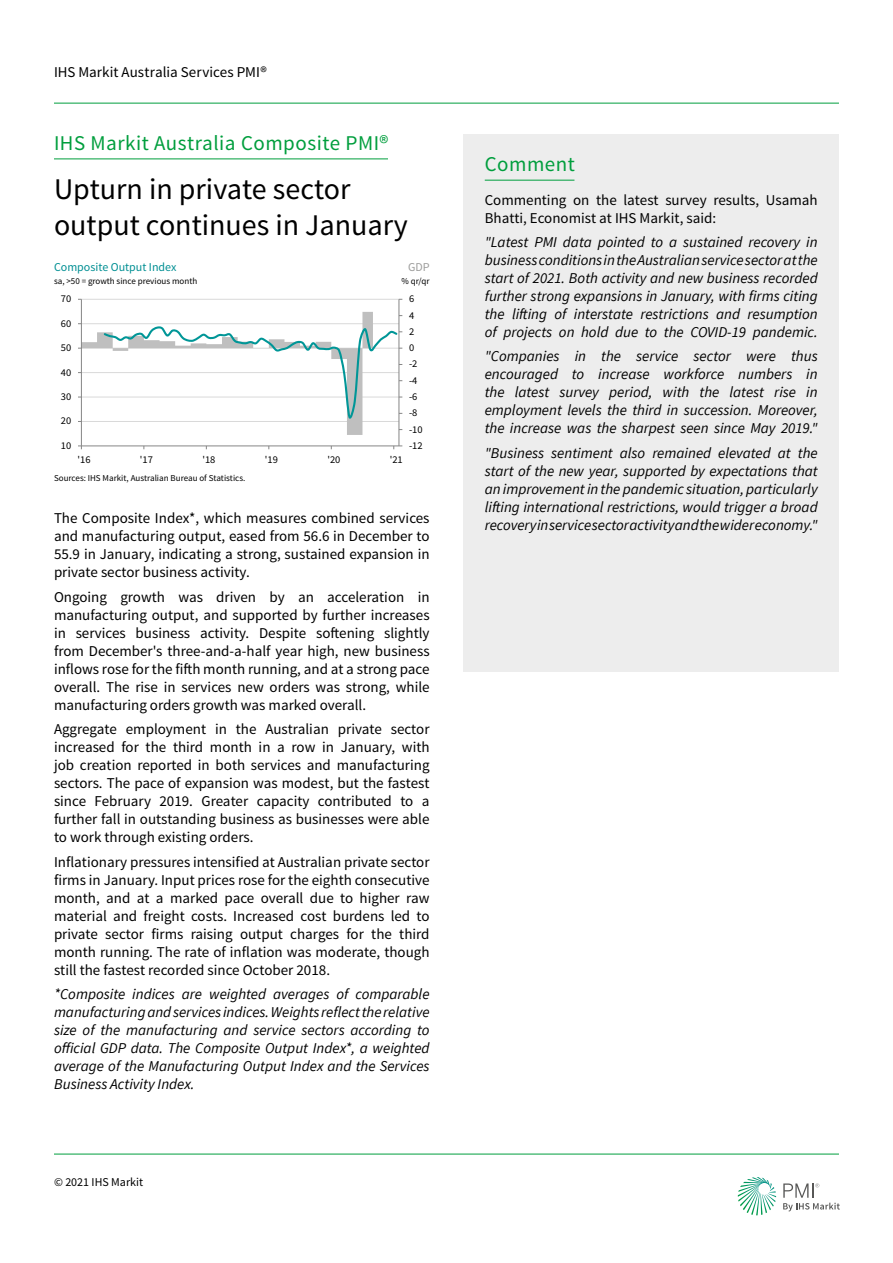
<style>
.page{position:relative;width:893px;height:1263px;background:#fff}
.page>*{position:absolute;margin:0;border:0;box-sizing:border-box;transform-origin:0 0}
.t1{font:30px/36px "Source Sans Pro";color:#000}
.t2{font:21px "Source Sans Pro";letter-spacing:.025em;color:#009e3d}
.t3{font:15px/18px "Source Sans Pro";color:#000;text-align:justify}
.t4{font:italic 15px/18px "Source Sans Pro";color:#000;text-align:justify}
.t5{font:12px "Source Sans Pro";color:#008f93}
.t6{font:12px "Source Sans Pro";color:#000}
.t7{font:12px "Source Sans Pro";color:#9d9d9c}
.t8{font:10.35px "Source Sans Pro";letter-spacing:-.005em;color:#000}
.t9{font:9px "Source Sans Pro";color:#000}
</style>
<div class="page">
<hr style="left:54px;top:103px;width:785px;height:1px;background:#009e3d">
<svg style="left:738px;top:1177px;width:38px;height:38px"></svg>
<svg style="left:783px;top:1183px;width:57px;height:28px"></svg>
<hr style="left:54px;top:1154px;width:785px;height:1px;background:#009e3d">
<hr style="left:54px;top:159px;width:334px;height:1px;background:#009e3d">
<hr style="left:81px;top:299px;width:318px;height:1px;background:#d9d9d9">
<hr style="left:399px;top:299px;width:1px;height:147px;background:#868686">
<hr style="left:81px;top:299px;width:1px;height:147px;background:#868686">
<hr style="left:81px;top:445px;width:318px;height:1px;background:#868686">
<svg style="left:393px;top:445px;width:9px;height:4px"></svg>
<svg style="left:78px;top:312px;width:324px;height:123px"></svg>
<div style="left:463px;top:193px;width:376px;height:479px;background:#ededed"></div>
<div style="left:463px;top:134px;width:376px;height:59px;background:#ededed"></div>
<hr style="left:485px;top:180px;width:89px;height:1px;background:#009e3d">
<p class="t3" style="left:54px;top:63px;width:214px">IHS Markit Australia Services PMI®</p>
<h2 class="t2" style="left:54px;top:130px;width:336px">IHS Markit Australia Composite PMI®</h2>
<h1 class="t1" style="left:54px;top:172px;width:355px">Upturn in private sector output continues in January</h1>
<p class="t5" style="left:54px;top:259px;width:124px">Composite Output Index</p>
<p class="t9" style="left:54px;top:276px;width:145px">sa, &gt;50 = growth since previous month</p>
<p class="t8" style="left:61px;top:292px;width:12px">70</p>
<p class="t8" style="left:61px;top:317px;width:12px">60</p>
<p class="t8" style="left:61px;top:341px;width:12px">50</p>
<p class="t8" style="left:61px;top:366px;width:12px">40</p>
<p class="t8" style="left:61px;top:390px;width:12px">30</p>
<p class="t8" style="left:61px;top:415px;width:12px">20</p>
<p class="t8" style="left:61px;top:439px;width:12px">10</p>
<p class="t7" style="left:408px;top:259px;width:23px">GDP</p>
<p class="t9" style="left:402px;top:276px;width:29px">% qr/qr</p>
<p class="t8" style="left:409px;top:292px;width:7px">6</p>
<p class="t8" style="left:409px;top:309px;width:7px">4</p>
<p class="t8" style="left:409px;top:325px;width:7px">2</p>
<p class="t8" style="left:409px;top:341px;width:7px">0</p>
<p class="t8" style="left:409px;top:358px;width:10px">-2</p>
<p class="t8" style="left:409px;top:374px;width:10px">-4</p>
<p class="t8" style="left:409px;top:390px;width:10px">-6</p>
<p class="t8" style="left:409px;top:406px;width:10px">-8</p>
<p class="t8" style="left:409px;top:423px;width:15px">-10</p>
<p class="t8" style="left:409px;top:439px;width:15px">-12</p>
<p class="t8" style="left:78px;top:453px;width:15px">'16</p>
<p class="t8" style="left:140px;top:453px;width:15px">'17</p>
<p class="t8" style="left:202px;top:453px;width:15px">'18</p>
<p class="t8" style="left:265px;top:453px;width:15px">'19</p>
<p class="t8" style="left:327px;top:453px;width:15px">'20</p>
<p class="t8" style="left:390px;top:453px;width:15px">'21</p>
<p class="t9" style="left:54px;top:472px;width:193px">Sources: IHS Markit, Australian Bureau of Statistics.</p>
<p class="t3" style="left:54px;top:510px;width:377px">The Composite Index*, which measures combined services and manufacturing output, eased from 56.6 in December to 55.9 in January, indicating a strong, sustained expansion in private sector business activity.</p>
<p class="t3" style="left:54px;top:588px;width:377px">Ongoing growth was driven by an acceleration in manufacturing output, and supported by further increases in services business activity. Despite softening slightly from December's three-and-a-half year high, new business inflows rose for the fifth month running, and at a strong pace overall. The rise in services new orders was strong, while manufacturing orders growth was marked overall.</p>
<p class="t3" style="left:54px;top:720px;width:377px">Aggregate employment in the Australian private sector increased for the third month in a row in January, with job creation reported in both services and manufacturing sectors. The pace of expansion was modest, but the fastest since February 2019. Greater capacity contributed to a further fall in outstanding business as businesses were able to work through existing orders.</p>
<p class="t3" style="left:54px;top:853px;width:377px">Inflationary pressures intensified at Australian private sector firms in January. Input prices rose for the eighth consecutive month, and at a marked pace overall due to higher raw material and freight costs. Increased cost burdens led to private sector firms raising output charges for the third month running. The rate of inflation was moderate, though still the fastest recorded since October 2018.</p>
<p class="t4" style="left:54px;top:985px;width:377px">*Composite indices are weighted averages of comparable manufacturing and services indices. Weights reflect the relative size of the manufacturing and service sectors according to official GDP data. The Composite Output Index*, a weighted average of the Manufacturing Output Index and the Services Business Activity Index.</p>
<p class="t6" style="left:54px;top:1175px;width:91px">© 2021 IHS Markit</p>
<h2 class="t2" style="left:485px;top:151px;width:92px">Comment</h2>
<p class="t3" style="left:485px;top:191px;width:334px">Commenting on the latest survey results, Usamah<br>Bhatti, Economist at IHS Markit, said:</p>
<p class="t4" style="left:485px;top:233px;width:334px">"Latest PMI data pointed to a sustained recovery in business conditions in the Australian service sector at the start of 2021. Both activity and new business recorded further strong expansions in January, with firms citing the lifting of interstate restrictions and resumption of projects on hold due to the COVID-19 pandemic.</p>
<p class="t4" style="left:485px;top:347px;width:334px">"Companies in the service sector were thus encouraged to increase workforce numbers in the latest survey period, with the latest rise in employment levels the third in succession. Moreover, the increase was the sharpest seen since May 2019."</p>
<p class="t4" style="left:485px;top:444px;width:334px">"Business sentiment also remained elevated at the start of the new year, supported by expectations that an improvement in the pandemic situation, particularly lifting international restrictions, would trigger a broad recovery in service sector activity and the wider economy."</p>
</div>
